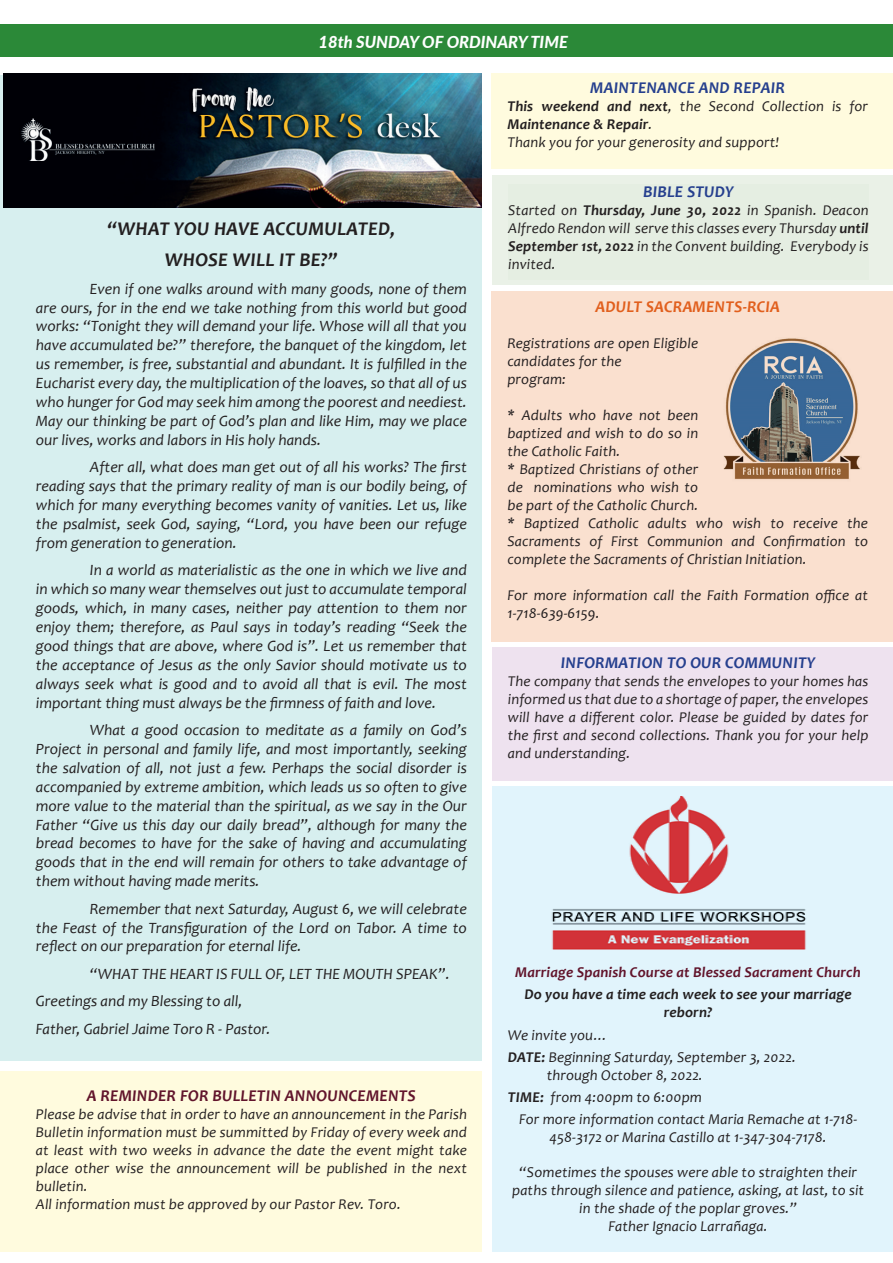
<style>
.page{position:relative;width:893px;height:1263px;background:#fff}
.page>*{position:absolute;margin:0;border:0;box-sizing:border-box;transform-origin:0 0}
.t1{font:italic 700 19.5px/31px "Candara";letter-spacing:.01em;color:#231f20;text-align:center}
.t2{font:italic 700 16.5px "Candara";letter-spacing:.01em;color:#253f8e}
.t3{font:italic 700 16.5px "Candara";letter-spacing:.01em;color:#61142b}
.t4{font:italic 800 16.5px "Lato";color:#fff}
.t5{font:italic 700 16.5px "Candara";letter-spacing:.01em;color:#e15f1d}
.t6{font:italic 15.75px/18.9px "Candara";color:#231f20;text-align:justify}
.t7{font:italic 15px/18px "Candara";letter-spacing:.01em;color:#231f20}
.t8{font:italic 700 15px/18px "Candara";letter-spacing:.01em;color:#231f20;text-align:center}
.t9{font:italic 700 15px "Candara";letter-spacing:.01em;color:#61142b}
.s1{font-weight:700}
</style>
<div class="page">
<div style="left:0;top:75px;width:482px;height:985px;background:#d7efef"></div>
<div style="left:0;top:24px;width:893px;height:33px;background:#2b8938"></div>
<img style="left:4px;top:74px;width:478px;height:133px">
<div style="left:492px;top:175px;width:401px;height:110px;background:#e5eee2"></div>
<div style="left:492px;top:74px;width:401px;height:95px;background:#fffbde"></div>
<div style="left:0;top:1071px;width:482px;height:181px;background:#fffbde"></div>
<div style="left:492px;top:647px;width:401px;height:134px;background:#eee2ef"></div>
<div style="left:492px;top:787px;width:401px;height:465px;background:#e1f4fc"></div>
<div style="left:492px;top:291px;width:401px;height:350px;background:#fae0cf"></div>
<img style="left:723px;top:338px;width:137px;height:142px">
<img style="left:552px;top:796px;width:254px;height:154px">
<p class="t4" style="left:318px;top:29px;width:251px">18th SUNDAY OF ORDINARY TIME</p>
<p class="t1" style="left:108px;top:213px;width:289px">“WHAT YOU HAVE ACCUMULATED,<br>WHOSE WILL IT BE?”</p>
<p class="t6" style="left:36px;top:279px;width:432px;text-indent:54px">Even if one walks around with many goods, none of them are ours, for in the end we take nothing from this world but good works: “Tonight they will demand your life. Whose will all that you have accumulated be?” therefore, the banquet of the kingdom, let us remember, is free, substantial and abundant. It is fulfilled in the Eucharist every day, the multiplication of the loaves, so that all of us who hunger for God may seek him among the poorest and neediest.<br>May our thinking be part of God’s plan and like Him, may we place our lives, works and labors in His holy hands.</p>
<p class="t6" style="left:36px;top:458px;width:432px;text-indent:54px">After all, what does man get out of all his works? The first reading says that the primary reality of man is our bodily being, of which for many everything becomes vanity of vanities. Let us, like the psalmist, seek God, saying, “Lord, you have been our refuge from generation to generation.</p>
<p class="t6" style="left:36px;top:561px;width:432px;text-indent:54px">In a world as materialistic as the one in which we live and in which so many wear themselves out just to accumulate temporal goods, which, in many cases, neither pay attention to them nor enjoy them; therefore, as Paul says in today’s reading “Seek the good things that are above, where God is”. Let us remember that the acceptance of Jesus as the only Savior should motivate us to always seek what is good and to avoid all that is evil. The most important thing must always be the firmness of faith and love.</p>
<p class="t6" style="left:36px;top:720px;width:432px;text-indent:54px">What a good occasion to meditate as a family on God’s Project in personal and family life, and most importantly, seeking the salvation of all, not just a few. Perhaps the social disorder is accompanied by extreme ambition, which leads us so often to give more value to the material than the spiritual, as we say in the Our Father “Give us this day our daily bread”, although for many the bread becomes to have for the sake of having and accumulating goods that in the end will remain for others to take advantage of them without having made merits.</p>
<p class="t6" style="left:36px;top:899px;width:432px;text-indent:54px">Remember that next Saturday, August 6, we will celebrate the Feast of the Transfiguration of the Lord on Tabor. A time to reflect on our preparation for eternal life.</p>
<p class="t6" style="left:36px;top:960px;width:415px;line-height:27.5px;text-align:left;text-indent:54px">“WHAT THE HEART IS FULL OF, LET THE MOUTH SPEAK”.<br>Greetings and my Blessing to all,<br>Father, Gabriel Jaime Toro R - Pastor.</p>
<p class="t3" style="left:87px;top:1085px;width:331px">A REMINDER FOR BULLETIN ANNOUNCEMENTS</p>
<p class="t7" style="left:36px;top:1104px;width:433px">Please be advise that in order to have an announcement in the Parish Bulletin information must be summitted by Friday of every week and at least with two weeks in advance the date the event might take place other wise the announcement will be published in the next bulletin.<br>All information must be approved by our Pastor Rev. Toro.</p>
<p class="t2" style="left:590px;top:77px;width:196px">MAINTENANCE AND REPAIR</p>
<p class="t7" style="left:507px;top:97px;width:362px"><span class="s1">This weekend and next</span>, the Second Collection is for<br><span class="s1">Maintenance &amp; Repair</span>.<br>Thank you for your generosity and support!</p>
<p class="t2" style="left:643px;top:181px;width:92px">BIBLE STUDY</p>
<p class="t7" style="left:508px;top:201px;width:362px;text-align:justify">Started on <span class="s1">Thursday, June 30, 2022</span> in Spanish. Deacon Alfredo Rendon will serve this classes every Thursday <span class="s1">until September 1st, 2022</span> in the Convent building. Everybody is invited.</p>
<p class="t5" style="left:595px;top:296px;width:186px">ADULT SACRAMENTS-RCIA</p>
<p class="t7" style="left:507px;top:334px;width:192px">Registrations are open Eligible candidates for the<br>program:</p>
<p class="t7" style="left:507px;top:406px;width:362px">* Adults who have not been<br>baptized and wish to do so in<br>the Catholic Faith.<br>* Baptized Christians of other<br>de nominations who wish to<br>be part of the Catholic Church.<br>* Baptized Catholic adults who wish to receive the Sacraments of First Communion and Confirmation to complete the Sacraments of Christian Initiation.</p>
<p class="t7" style="left:507px;top:586px;width:362px">For more information call the Faith Formation office at<br>1-718-639-6159.</p>
<p class="t2" style="left:561px;top:652px;width:256px">INFORMATION TO OUR COMMUNITY</p>
<p class="t7" style="left:508px;top:672px;width:362px;text-align:justify">The company that sends the envelopes to your homes has informed us that due to a shortage of paper, the envelopes will have a different color. Please be guided by dates for the first and second collections. Thank you for your help and understanding.</p>
<p class="t9" style="left:515px;top:963px;width:347px">Marriage Spanish Course at Blessed Sacrament Church</p>
<p class="t8" style="left:524px;top:985px;width:329px">Do you have a time each week to see your marriage reborn?</p>
<p class="t7" style="left:508px;top:1023px;width:289px;line-height:22.2px">We invite you…<br><span class="s1">DATE:</span> Beginning Saturday, September 3, 2022.</p>
<p class="t7" style="left:547px;top:1066px;width:158px">through October 8, 2022.</p>
<p class="t7" style="left:508px;top:1088px;width:196px"><span class="s1">TIME:</span> from 4:00pm to 6:00pm</p>
<p class="t7" style="left:519px;top:1110px;width:340px">For more information contact Maria Remache at 1-718-</p>
<p class="t7" style="left:550px;top:1128px;width:279px">458-3172 or Marina Castillo at 1-347-304-7178.</p>
<p class="t7" style="left:512px;top:1162px;width:354px;text-align:center">“Sometimes the spouses were able to straighten their paths through silence and patience, asking, at last, to sit in the shade of the poplar groves.”<br>Father Ignacio Larrañaga.</p>
</div>
